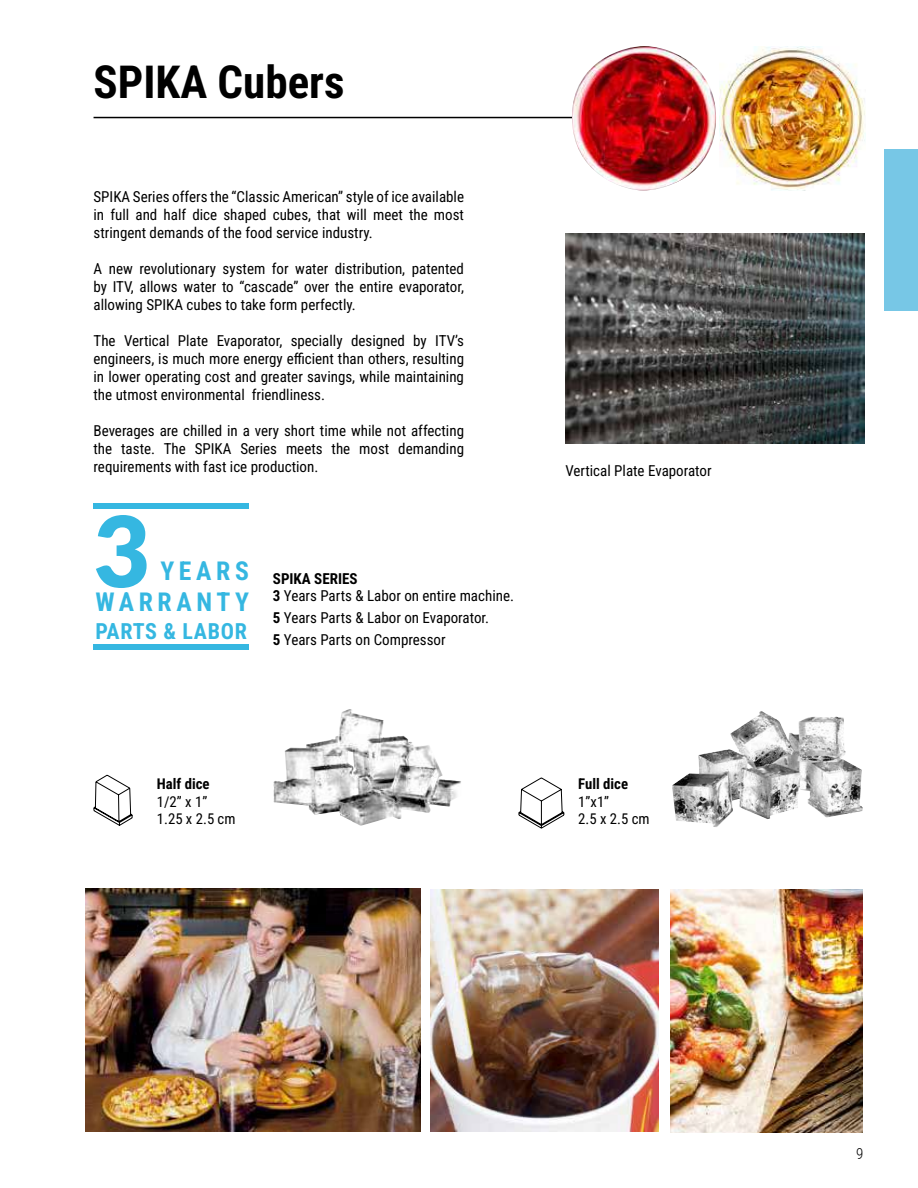
<style>
.page{position:relative;width:918px;height:1188px;background:#fff}
.page>*{position:absolute;margin:0;border:0;box-sizing:border-box;transform-origin:0 0}
.t1{font:900 98.1px "Lato";color:#35b7e1}
.t2{font:700 45px "Roboto Condensed";color:#000}
.t3{font:700 25.65px/30.9px "Roboto Condensed";letter-spacing:.18em;color:#35b7e1;text-align:right}
.t4{font:700 22.05px "Roboto Condensed";letter-spacing:.03em;color:#35b7e1}
.t5{font:15px/18px "Roboto Condensed";color:#000;text-align:justify}
.t6{font:300 15px "Roboto Condensed";color:#000}
.t7{font:14.7px/17.7px "Roboto Condensed";color:#000}
.t8{font:700 14.7px "Roboto Condensed";color:#000}
.s1{font-weight:700}
</style>
<div class="page">
<div style="left:884px;top:149px;width:34px;height:161px;background:#77c7e6"></div>
<hr style="left:94px;top:117px;width:516px;height:1px;background:#000">
<img style="left:572px;top:46px;width:144px;height:145px;border-radius:72px">
<img style="left:720px;top:46px;width:146px;height:145px">
<img style="left:565px;top:233px;width:299px;height:211px">
<svg style="left:518px;top:777px;width:47px;height:52px"></svg>
<svg style="left:93px;top:774px;width:40px;height:52px"></svg>
<img style="left:273px;top:709px;width:188px;height:117px">
<img style="left:672px;top:711px;width:120px;height:116px">
<img style="left:85px;top:889px;width:335px;height:243px">
<img style="left:430px;top:890px;width:228px;height:242px">
<img style="left:670px;top:890px;width:193px;height:243px">
<div style="left:94px;top:644px;width:155px;height:6px;background:#35b7e1"></div>
<div style="left:94px;top:503px;width:155px;height:6px;background:#35b7e1"></div>
<h2 class="t2" style="left:94px;top:50px;width:253px">SPIKA Cubers</h2>
<p class="t5" style="left:94px;top:187px;width:372px">SPIKA Series offers the “Classic American” style of ice available in full and half dice shaped cubes, that will meet the most stringent demands of the food service industry.</p>
<p class="t5" style="left:94px;top:259px;width:372px">A new revolutionary system for water distribution, patented by ITV, allows water to “cascade” over the entire evaporator, allowing SPIKA cubes to take form perfectly.</p>
<p class="t5" style="left:94px;top:331px;width:372px">The Vertical Plate Evaporator, specially designed by ITV’s engineers, is much more energy efficient than others, resulting in lower operating cost and greater savings, while maintaining the utmost environmental friendliness.</p>
<p class="t5" style="left:94px;top:421px;width:372px">Beverages are chilled in a very short time while not affecting the taste. The SPIKA Series meets the most demanding requirements with fast ice production.</p>
<h1 class="t1" style="left:94px;top:478px;width:58px">3</h1>
<h3 class="t4" style="left:95px;top:616px;width:153px">PARTS &amp; LABOR</h3>
<h3 class="t3" style="left:95px;top:554px;width:155px">YEARS<br>WARRANTY</h3>
<p class="t5" style="left:273px;top:569px;width:243px;line-height:17.5px"><span class="s1">SPIKA SERIES<br>3</span> Years Parts &amp; Labor on entire machine.</p>
<p class="t5" style="left:273px;top:606px;width:218px;line-height:21.8px"><span class="s1">5</span> Years Parts &amp; Labor on Evaporator.<br><span class="s1">5</span> Years Parts on Compressor</p>
<p class="t8" style="left:157px;top:774px;width:54px">Half dice</p>
<p class="t7" style="left:157px;top:792px;width:80px">1/2” x 1”<br>1.25 x 2.5 cm</p>
<p class="t5" style="left:565px;top:461px;width:148px">Vertical Plate Evaporator</p>
<p class="t8" style="left:578px;top:773px;width:51px">Full dice</p>
<p class="t7" style="left:578px;top:792px;width:73px">1”x1”<br>2.5 x 2.5 cm</p>
<p class="t6" style="left:856px;top:1144px;width:9px">9</p>
</div>
